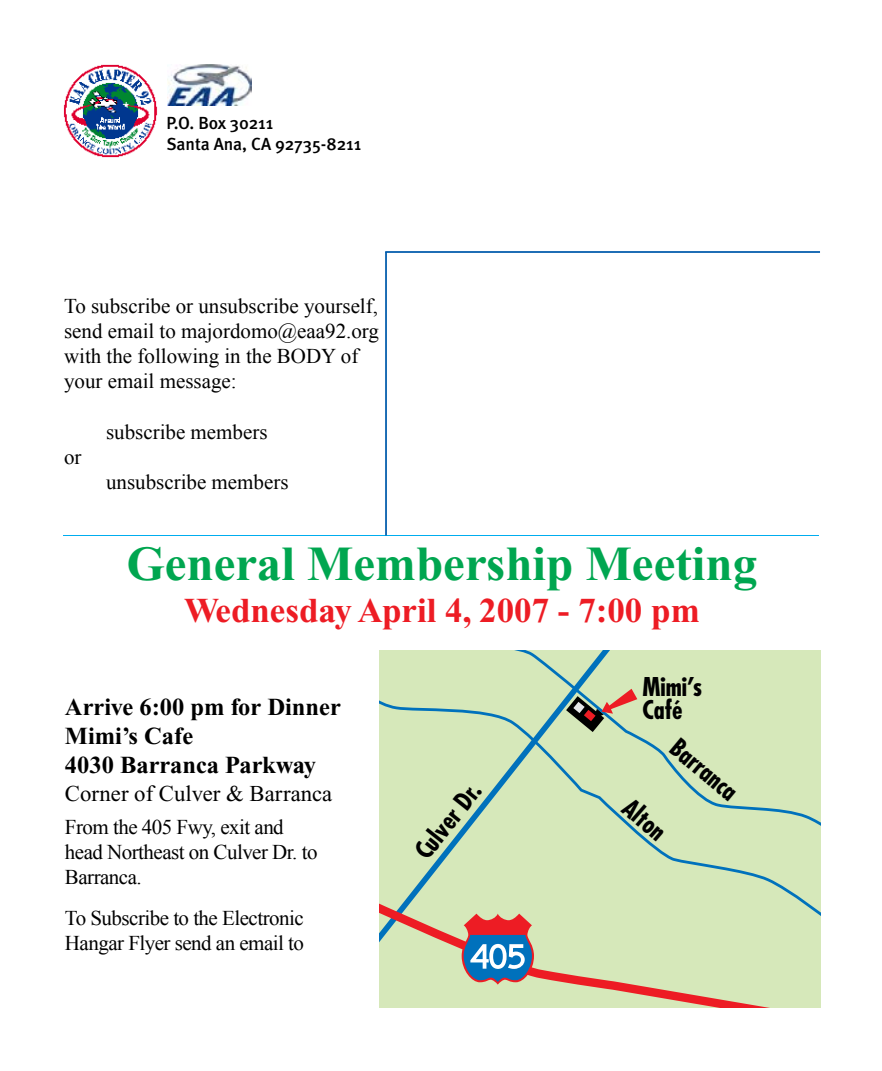
<style>
.page{position:relative;width:882px;height:1071px;background:#fff}
.page>*{position:absolute;margin:0;border:0;box-sizing:border-box;transform-origin:0 0}
.t1{font:700 49px "Times New Roman";color:#00a650}
.t2{font:700 35px "Times New Roman";color:#ed1c24}
.t3{font:700 condensed 25.2px/22.4px "Futura";color:#000}
.t4{font:700 24.5px/29.4px "Times New Roman";color:#000}
.t5{font:22.75px "Times New Roman";color:#000}
.t6{font:21px/25.2px "Times New Roman";color:#000}
.t7{font:21px/25.2px "Times New Roman";letter-spacing:-.025em;color:#000}
.t8{font:500 17.5px/21px "Meta";color:#000}
</style>
<div class="page">
<hr style="left:63px;top:535px;width:756px;height:1px;background:#00adef">
<img style="left:63px;top:64px;width:95px;height:94px">
<img style="left:167px;top:65px;width:84px;height:40px">
<div style="left:379px;top:650px;width:441px;height:277px;background:#d6e8ba"></div>
<svg style="left:379px;top:890px;width:420px;height:118px;background:#d5dbb1"></svg>
<svg style="left:462px;top:914px;width:72px;height:71px;background:#878099"></svg>
<svg style="left:566px;top:689px;width:71px;height:43px;background:#a29f8a"></svg>
<hr style="left:385px;top:251px;width:435px;height:2px;background:#005bab">
<hr style="left:385px;top:252px;width:2px;height:284px;background:#005bab">
<p class="t8" style="left:166px;top:112px;width:196px">P.O. Box 30211<br>Santa Ana, CA 92735-8211</p>
<p class="t6" style="left:64px;top:293px;width:317px">To subscribe or unsubscribe yourself, send email to majordomo@eaa92.org with the following in the BODY of your email message:</p>
<p class="t6" style="left:106px;top:419px;width:163px">subscribe members</p>
<p class="t6" style="left:64px;top:444px;width:19px">or</p>
<p class="t6" style="left:106px;top:469px;width:184px">unsubscribe members</p>
<h1 class="t1" style="left:127px;top:537px;width:632px">General Membership Meeting</h1>
<h2 class="t2" style="left:184px;top:591px;width:517px">Wednesday April 4, 2007 - 7:00 pm</h2>
<p class="t4" style="left:65px;top:692px;width:278px">Arrive 6:00 pm for Dinner<br>Mimi’s Cafe<br>4030 Barranca Parkway</p>
<p class="t5" style="left:65px;top:781px;width:269px">Corner of Culver &amp; Barranca</p>
<p class="t7" style="left:65px;top:814px;width:254px">From the 405 Fwy, exit and head Northeast on Culver Dr. to<br>Barranca.</p>
<p class="t7" style="left:65px;top:905px;width:241px">To Subscribe to the Electronic<br>Hangar Flyer send an email to</p>
<p class="t3" style="left:411px;top:849px;width:91px;rotate:-52deg">Culver Dr.</p>
<p class="t3" style="left:642px;top:676px;width:62px">Mimi’s<br>Café</p>
<p class="t3" style="left:681px;top:735px;width:81px;rotate:40deg">Barranca</p>
<p class="t3" style="left:634px;top:795px;width:50px;rotate:41deg">Alton</p>
</div>
